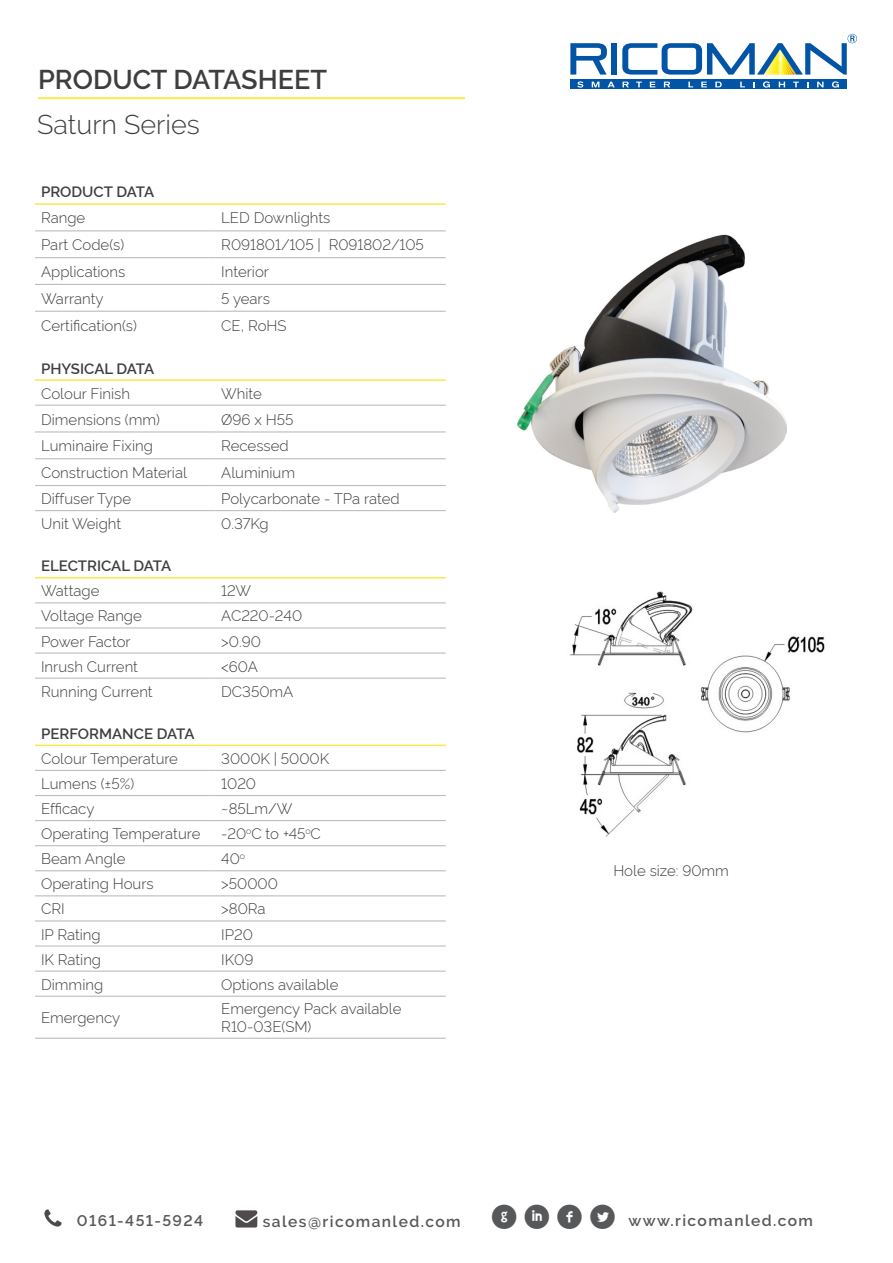
<style>
.page{position:relative;width:893px;height:1263px;background:#fff}
.page>*{position:absolute;margin:0;border:0;box-sizing:border-box;transform-origin:0 0}
.t1{font:34.65px "Socialico";color:#57585a}
.t2{font:600 27px "Raleway";color:#3e3e3f}
.t3{font:300 27px "Raleway";color:#3e3e3f}
.t4{font:600 15.6px "Rawline";letter-spacing:.09em;color:#57585a}
.t5{font:600 15.6px "Raleway";letter-spacing:.09em;color:#57585a}
.t6{font:300 15px "Rawline";color:#3e3e3f}
.t7{font:600 15px "Rawline";color:#3e3e3f}
</style>
<div class="page">
<div style="left:570px;top:80px;width:277px;height:9px;background:#0154a6"></div>
<svg style="left:570px;top:43px;width:37px;height:32px"></svg>
<div style="left:611px;top:43px;width:6px;height:32px;background:#0154a6"></div>
<svg style="left:577px;top:81px;width:6px;height:7px"></svg>
<svg style="left:592px;top:82px;width:7px;height:5px"></svg>
<svg style="left:607px;top:82px;width:8px;height:5px"></svg>
<svg style="left:623px;top:82px;width:6px;height:5px"></svg>
<svg style="left:636px;top:82px;width:6px;height:5px"></svg>
<svg style="left:650px;top:82px;width:5px;height:5px"></svg>
<svg style="left:664px;top:82px;width:6px;height:5px"></svg>
<svg style="left:688px;top:82px;width:5px;height:5px"></svg>
<svg style="left:701px;top:82px;width:6px;height:5px"></svg>
<svg style="left:715px;top:82px;width:7px;height:5px"></svg>
<svg style="left:740px;top:82px;width:5px;height:5px"></svg>
<svg style="left:763px;top:81px;width:7px;height:7px"></svg>
<svg style="left:779px;top:82px;width:6px;height:5px"></svg>
<svg style="left:793px;top:82px;width:6px;height:5px"></svg>
<svg style="left:817px;top:82px;width:6px;height:5px"></svg>
<svg style="left:832px;top:81px;width:7px;height:7px"></svg>
<svg style="left:622px;top:34px;width:235px;height:41px"></svg>
<hr style="left:35px;top:230px;width:180px;height:1px;background:#bcbdc0">
<hr style="left:215px;top:230px;width:231px;height:1px;background:#bcbdc0">
<hr style="left:35px;top:257px;width:180px;height:1px;background:#bcbdc0">
<hr style="left:215px;top:257px;width:231px;height:1px;background:#bcbdc0">
<hr style="left:35px;top:284px;width:180px;height:1px;background:#bcbdc0">
<hr style="left:215px;top:284px;width:231px;height:1px;background:#bcbdc0">
<hr style="left:35px;top:311px;width:180px;height:1px;background:#bcbdc0">
<hr style="left:215px;top:311px;width:231px;height:1px;background:#bcbdc0">
<hr style="left:35px;top:405px;width:180px;height:1px;background:#bcbdc0">
<hr style="left:215px;top:405px;width:231px;height:1px;background:#bcbdc0">
<hr style="left:35px;top:431px;width:180px;height:1px;background:#bcbdc0">
<hr style="left:215px;top:431px;width:231px;height:1px;background:#bcbdc0">
<hr style="left:35px;top:458px;width:180px;height:1px;background:#bcbdc0">
<hr style="left:215px;top:458px;width:231px;height:1px;background:#bcbdc0">
<hr style="left:35px;top:485px;width:180px;height:1px;background:#bcbdc0">
<hr style="left:215px;top:485px;width:231px;height:1px;background:#bcbdc0">
<hr style="left:35px;top:510px;width:180px;height:1px;background:#bcbdc0">
<hr style="left:215px;top:510px;width:231px;height:1px;background:#bcbdc0">
<hr style="left:35px;top:602px;width:180px;height:1px;background:#bcbdc0">
<hr style="left:215px;top:602px;width:231px;height:1px;background:#bcbdc0">
<hr style="left:35px;top:627px;width:180px;height:1px;background:#bcbdc0">
<hr style="left:215px;top:627px;width:231px;height:1px;background:#bcbdc0">
<hr style="left:35px;top:652px;width:180px;height:2px;background:#bcbdc0">
<hr style="left:215px;top:652px;width:231px;height:2px;background:#bcbdc0">
<hr style="left:35px;top:678px;width:180px;height:1px;background:#bcbdc0">
<hr style="left:215px;top:678px;width:231px;height:1px;background:#bcbdc0">
<hr style="left:35px;top:770px;width:180px;height:1px;background:#bcbdc0">
<hr style="left:215px;top:770px;width:231px;height:1px;background:#bcbdc0">
<hr style="left:35px;top:795px;width:180px;height:1px;background:#bcbdc0">
<hr style="left:215px;top:795px;width:231px;height:1px;background:#bcbdc0">
<hr style="left:35px;top:820px;width:180px;height:1px;background:#bcbdc0">
<hr style="left:215px;top:820px;width:231px;height:1px;background:#bcbdc0">
<hr style="left:35px;top:845px;width:180px;height:1px;background:#bcbdc0">
<hr style="left:215px;top:845px;width:231px;height:1px;background:#bcbdc0">
<hr style="left:35px;top:870px;width:180px;height:1px;background:#bcbdc0">
<hr style="left:215px;top:870px;width:231px;height:1px;background:#bcbdc0">
<hr style="left:35px;top:895px;width:180px;height:1px;background:#bcbdc0">
<hr style="left:215px;top:895px;width:231px;height:1px;background:#bcbdc0">
<hr style="left:35px;top:920px;width:180px;height:1px;background:#bcbdc0">
<hr style="left:215px;top:920px;width:231px;height:1px;background:#bcbdc0">
<hr style="left:35px;top:945px;width:180px;height:1px;background:#bcbdc0">
<hr style="left:215px;top:945px;width:231px;height:1px;background:#bcbdc0">
<hr style="left:35px;top:970px;width:180px;height:2px;background:#bcbdc0">
<hr style="left:215px;top:970px;width:231px;height:2px;background:#bcbdc0">
<hr style="left:35px;top:996px;width:180px;height:1px;background:#bcbdc0">
<hr style="left:215px;top:996px;width:231px;height:1px;background:#bcbdc0">
<hr style="left:35px;top:1038px;width:180px;height:1px;background:#bcbdc0">
<hr style="left:215px;top:1038px;width:231px;height:1px;background:#bcbdc0">
<hr style="left:35px;top:203px;width:180px;height:2px;background:#f8e948">
<hr style="left:215px;top:203px;width:231px;height:2px;background:#f8e948">
<hr style="left:35px;top:379px;width:180px;height:2px;background:#f8e948">
<hr style="left:215px;top:379px;width:231px;height:2px;background:#f8e948">
<hr style="left:35px;top:577px;width:180px;height:1px;background:#f8e948">
<hr style="left:215px;top:577px;width:231px;height:1px;background:#f8e948">
<hr style="left:35px;top:744px;width:180px;height:2px;background:#f8e948">
<hr style="left:215px;top:744px;width:231px;height:2px;background:#f8e948">
<hr style="left:38px;top:97px;width:427px;height:2px;background:#fbea46">
<img style="left:517px;top:234px;width:269px;height:278px">
<svg style="left:44px;top:1209px;width:18px;height:18px"></svg>
<svg style="left:235px;top:1210px;width:23px;height:17px"></svg>
<img style="left:570px;top:591px;width:255px;height:246px">
<p class="t2" style="left:38px;top:64px;width:290px">PRODUCT DATASHEET</p>
<p class="t3" style="left:37px;top:109px;width:164px">Saturn Series</p>
<p class="t7" style="left:41px;top:180px;width:115px">PRODUCT DATA</p>
<p class="t6" style="left:41px;top:206px;width:46px">Range</p>
<p class="t6" style="left:221px;top:206px;width:111px">LED Downlights</p>
<p class="t6" style="left:41px;top:233px;width:85px">Part Code(s)</p>
<p class="t6" style="left:221px;top:233px;width:204px">R091801/105 | R091802/105</p>
<p class="t6" style="left:41px;top:260px;width:86px">Applications</p>
<p class="t6" style="left:221px;top:260px;width:49px">Interior</p>
<p class="t6" style="left:41px;top:287px;width:64px">Warranty</p>
<p class="t6" style="left:221px;top:287px;width:50px">5 years</p>
<p class="t6" style="left:41px;top:313px;width:97px">Certification(s)</p>
<p class="t6" style="left:221px;top:313px;width:67px">CE, RoHS</p>
<p class="t7" style="left:41px;top:357px;width:115px">PHYSICAL DATA</p>
<p class="t6" style="left:41px;top:381px;width:90px">Colour Finish</p>
<p class="t6" style="left:221px;top:381px;width:42px">White</p>
<p class="t6" style="left:41px;top:407px;width:120px">Dimensions (mm)</p>
<p class="t6" style="left:221px;top:407px;width:74px">Ø96 x H55</p>
<p class="t6" style="left:41px;top:434px;width:113px">Luminaire Fixing</p>
<p class="t6" style="left:221px;top:434px;width:69px">Recessed</p>
<p class="t6" style="left:41px;top:461px;width:147px">Construction Material</p>
<p class="t6" style="left:221px;top:461px;width:75px">Aluminium</p>
<p class="t6" style="left:41px;top:487px;width:92px">Diffuser Type</p>
<p class="t6" style="left:221px;top:487px;width:180px">Polycarbonate - TPa rated</p>
<p class="t6" style="left:41px;top:512px;width:82px">Unit Weight</p>
<p class="t6" style="left:221px;top:512px;width:49px">0.37Kg</p>
<p class="t7" style="left:41px;top:554px;width:132px">ELECTRICAL DATA</p>
<p class="t6" style="left:41px;top:579px;width:60px">Wattage</p>
<p class="t6" style="left:221px;top:579px;width:31px">12W</p>
<p class="t6" style="left:41px;top:604px;width:102px">Voltage Range</p>
<p class="t6" style="left:221px;top:604px;width:82px">AC220-240</p>
<p class="t6" style="left:41px;top:629px;width:91px">Power Factor</p>
<p class="t6" style="left:221px;top:629px;width:41px">&gt;0.90</p>
<p class="t6" style="left:41px;top:654px;width:98px">Inrush Current</p>
<p class="t6" style="left:221px;top:654px;width:38px">&lt;60A</p>
<p class="t6" style="left:41px;top:679px;width:113px">Running Current</p>
<p class="t6" style="left:221px;top:679px;width:74px">DC350mA</p>
<p class="t7" style="left:41px;top:722px;width:155px">PERFORMANCE DATA</p>
<p class="t6" style="left:41px;top:747px;width:138px">Colour Temperature</p>
<p class="t6" style="left:221px;top:747px;width:109px">3000K | 5000K</p>
<p class="t6" style="left:41px;top:772px;width:95px">Lumens (±5%)</p>
<p class="t6" style="left:221px;top:772px;width:36px">1020</p>
<p class="t6" style="left:41px;top:797px;width:55px">Efficacy</p>
<p class="t6" style="left:221px;top:797px;width:73px">~85Lm/W</p>
<p class="t6" style="left:41px;top:822px;width:161px">Operating Temperature</p>
<p class="t6" style="left:221px;top:822px;width:101px">-20<sup>o</sup>C to +45<sup>o</sup>C</p>
<p class="t6" style="left:41px;top:847px;width:86px">Beam Angle</p>
<p class="t6" style="left:221px;top:847px;width:25px">40<sup>o</sup></p>
<p class="t6" style="left:41px;top:872px;width:114px">Operating Hours</p>
<p class="t6" style="left:221px;top:872px;width:58px">&gt;50000</p>
<p class="t6" style="left:41px;top:897px;width:25px">CRI</p>
<p class="t6" style="left:221px;top:897px;width:46px">&gt;80Ra</p>
<p class="t6" style="left:41px;top:922px;width:61px">IP Rating</p>
<p class="t6" style="left:221px;top:922px;width:33px">IP20</p>
<p class="t6" style="left:41px;top:947px;width:62px">IK Rating</p>
<p class="t6" style="left:221px;top:947px;width:34px">IK09</p>
<p class="t6" style="left:41px;top:972px;width:64px">Dimming</p>
<p class="t6" style="left:221px;top:972px;width:119px">Options available</p>
<p class="t6" style="left:41px;top:1006px;width:81px">Emergency</p>
<p class="t6" style="left:221px;top:997px;width:182px">Emergency Pack available</p>
<p class="t6" style="left:221px;top:1015px;width:92px">R10-03E(SM)</p>
<p class="t6" style="left:613px;top:859px;width:117px">Hole size: 90mm</p>
<p class="t4" style="left:77px;top:1208px;width:128px">0161-451-5924</p>
<p class="t5" style="left:263px;top:1213px;width:199px">sales@ricomanled.com</p>
<p class="t1" style="left:490px;top:1196px;width:127px">gifl</p>
<p class="t4" style="left:628px;top:1208px;width:186px">www.ricomanled.com</p>
</div>
